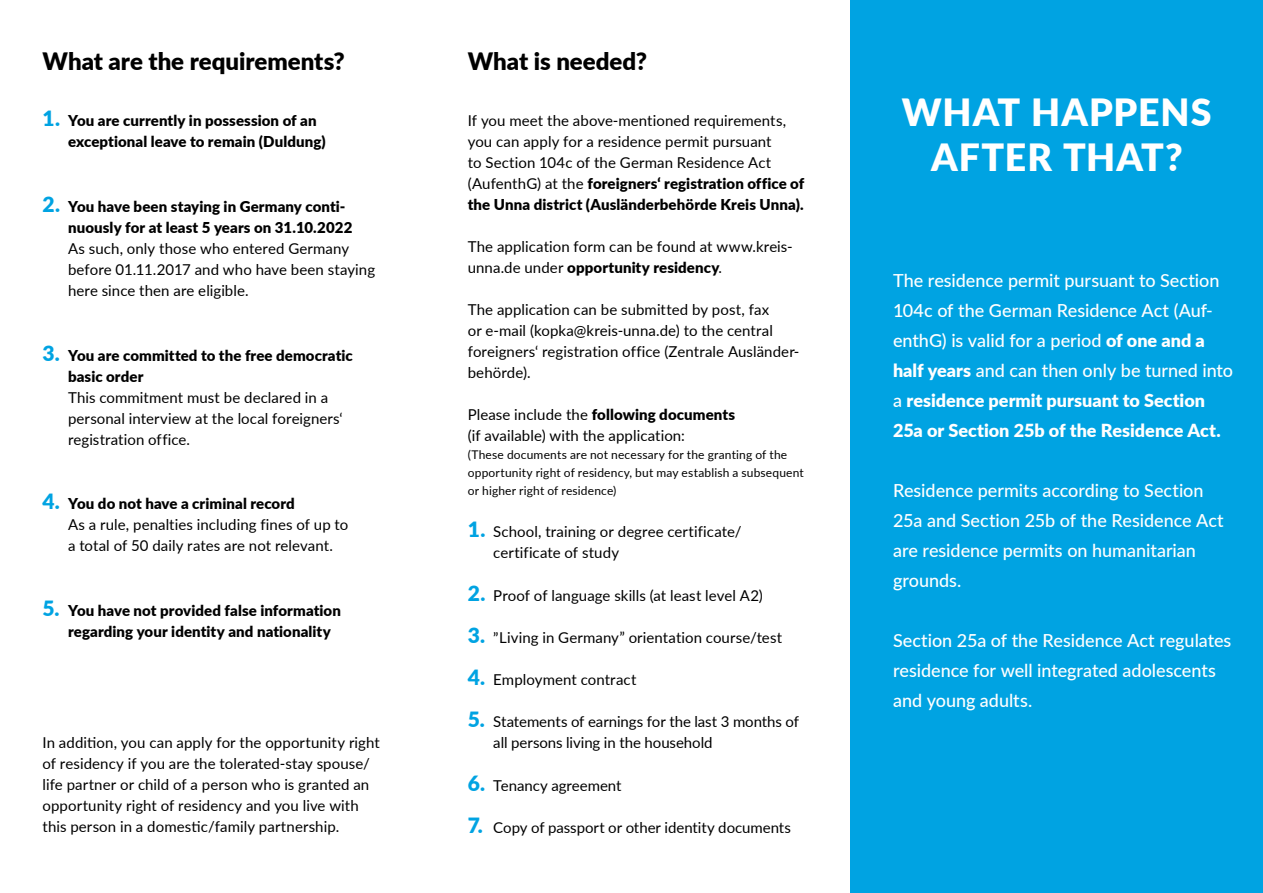
<style>
.page{position:relative;width:1263px;height:893px;background:#fff}
.page>*{position:absolute;margin:0;border:0;box-sizing:border-box;transform-origin:0 0}
.t1{font:900 37.5px/45px "Lato";letter-spacing:.025em;color:#fff;text-align:center}
.t2{font:900 24px "Lato";color:#000}
.t3{font:900 21px "Lato";color:#00a3e2}
.t4{font:500 18px/30px "Lato";color:#fff}
.t5{font:15px/21px "Lato";letter-spacing:.005em;color:#000}
.t6{font:900 15px/21px "Lato";letter-spacing:.005em;color:#000}
.t7{font:12px/18px "Lato";letter-spacing:.015em;color:#000}
.s1{font-size:21px;color:#00a3e2}
.s2{font-weight:900;font-size:21px;color:#00a3e2}
.s3{font-weight:900}
</style>
<div class="page">
<div style="left:850px;top:0;width:413px;height:893px;background:#00a3e2"></div>
<h2 class="t2" style="left:43px;top:44px;width:304px">What are the requirements?</h2>
<h2 class="t2" style="left:468px;top:44px;width:181px">What is needed?</h2>
<p class="t6" style="left:68px;top:109px;width:259px;text-indent:-26px"><span class="s1">1.</span> You are currently in possession of an exceptional leave to remain (Duldung)</p>
<p class="t6" style="left:68px;top:195px;width:286px;text-indent:-26px"><span class="s1">2.</span> You have been staying in Germany conti&shy;nuously for at least 5 years on 31.10.2022</p>
<p class="t5" style="left:68px;top:237px;width:309px">As such, only those who entered Germany before 01.11.2017 and who have been staying here since then are eligible.</p>
<p class="t6" style="left:68px;top:344px;width:286px;text-indent:-26px"><span class="s1">3.</span> You are committed to the free democratic basic order</p>
<p class="t5" style="left:68px;top:386px;width:276px">This commitment must be declared in a personal interview at the local foreigners‘ registration office.</p>
<p class="t5" style="left:68px;top:493px;width:282px;text-indent:-26px"><span class="s2">4.</span> <span class="s3">You do not have a criminal record<br></span>As a rule, penalties including fines of up to a total of 50 daily rates are not relevant.</p>
<p class="t6" style="left:68px;top:599px;width:274px;text-indent:-26px"><span class="s1">5.</span> You have not provided false information regarding your identity and nationality</p>
<p class="t5" style="left:43px;top:732px;width:339px">In addition, you can apply for the opportunity right of residency if you are the tolerated-stay spouse/ life partner or child of a person who is granted an opportunity right of residency and you live with this person in a domestic/family partnership.</p>
<p class="t5" style="left:468px;top:110px;width:338px">If you meet the above-mentioned requirements, you can apply for a residence permit pursuant<br>to Section 104c of the German Residence Act (AufenthG) at the <span class="s3">foreigners‘ registration office of the Unna district (Ausländerbehörde Kreis Unna).</span></p>
<p class="t5" style="left:468px;top:236px;width:326px">The application form can be found at www.kreis&shy;unna.de under <span class="s3">opportunity residency</span>.</p>
<p class="t5" style="left:468px;top:299px;width:333px">The application can be submitted by post, fax<br>or e-mail (kopka@kreis-unna.de) to the central foreigners‘ registration office (Zentrale Ausländer&shy;behörde).</p>
<p class="t5" style="left:468px;top:404px;width:269px">Please include the <span class="s3">following documents </span>(if available) with the application:</p>
<p class="t7" style="left:468px;top:445px;width:338px">(These documents are not necessary for the granting of the opportunity right of residency, but may establish a subsequent or higher right of residence)</p>
<p class="t5" style="left:493px;top:521px;width:250px;text-indent:-26px"><span class="s2">1.</span> School, training or degree certificate/ certificate of study</p>
<p class="t5" style="left:468px;top:584px;width:297px"><span class="s2">2.</span> Proof of language skills (at least level A2)</p>
<h3 class="t3" style="left:468px;top:619px;width:33px">3. <sup>„</sup></h3>
<p class="t5" style="left:499px;top:626px;width:284px">Living in Germany” orientation course/test</p>
<p class="t5" style="left:468px;top:669px;width:170px"><span class="s2">4.</span> Employment contract</p>
<p class="t5" style="left:493px;top:711px;width:307px;text-indent:-26px"><span class="s2">5.</span> Statements of earnings for the last 3 months of all persons living in the household</p>
<p class="t5" style="left:468px;top:774px;width:155px"><span class="s2">6.</span> Tenancy agreement</p>
<p class="t5" style="left:468px;top:816px;width:325px"><span class="s2">7.</span> Copy of passport or other identity documents</p>
<h1 class="t1" style="left:902px;top:88px;width:311px">WHAT HAPPENS<br>AFTER THAT?</h1>
<p class="t4" style="left:893px;top:265px;width:342px">The residence permit pursuant to Section 104c of the German Residence Act (Auf&shy;enthG) is valid for a period <span class="s3">of one and a half years</span> and can then only be turned into a <span class="s3">residence permit pursuant to Section 25a or Section 25b of the Residence Act.</span></p>
<p class="t4" style="left:893px;top:475px;width:332px">Residence permits according to Section<br>25a and Section 25b of the Residence Act are residence permits on humanitarian grounds.</p>
<p class="t4" style="left:893px;top:625px;width:340px">Section 25a of the Residence Act regulates residence for well integrated adolescents and young adults.</p>
</div>
